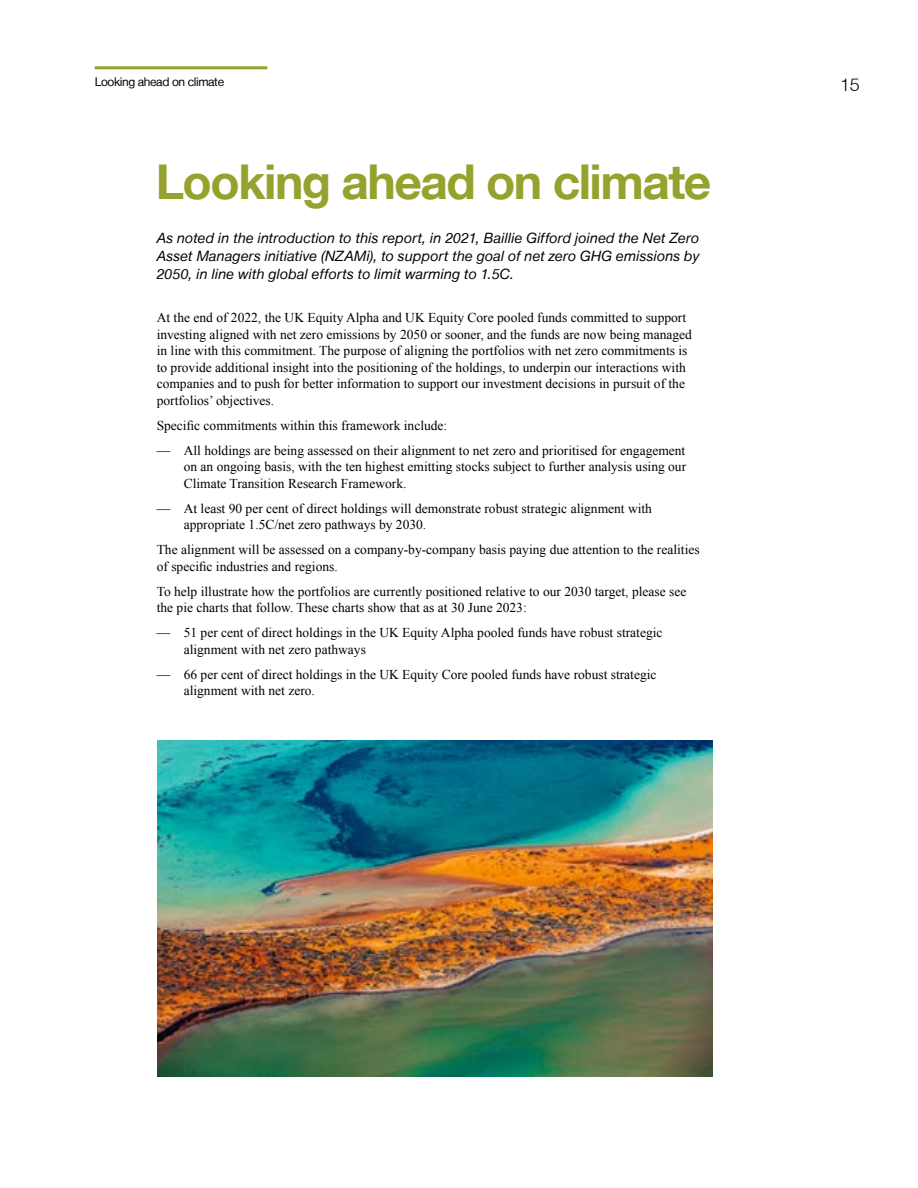
<style>
.page{position:relative;width:918px;height:1188px;background:#fff}
.page>*{position:absolute;margin:0;border:0;box-sizing:border-box;transform-origin:0 0}
.t1{font:700 48px "Helvetica Neue LT";letter-spacing:-.03em;color:#95a22d}
.t2{font:300 18px "Helvetica Neue LT";color:#000}
.t3{font:italic 14.25px/18px "Helvetica Neue LT";letter-spacing:.01em;color:#000;text-align:justify}
.t4{font:13.5px/16.5px "Times New Roman";color:#000}
.t5{font:12px "Helvetica Neue LT";letter-spacing:-.03em;color:#000}
</style>
<div class="page">
<hr style="left:95px;top:66px;width:172px;height:3px;background:#95a22d">
<img style="left:157px;top:741px;width:555px;height:335px">
<p class="t5" style="left:95px;top:75px;width:131px">Looking ahead on climate</p>
<h2 class="t2" style="left:840px;top:73px;width:21px">15</h2>
<h1 class="t1" style="left:156px;top:152px;width:557px">Looking ahead on climate</h1>
<p class="t3" style="left:157px;top:229px;width:544px">As noted in the introduction to this report, in 2021, Baillie Gifford joined the Net Zero Asset Managers initiative (NZAMi), to support the goal of net zero GHG emissions by 2050, in line with global efforts to limit warming to 1.5C.</p>
<p class="t4" style="left:157px;top:309px;width:537px">At the end of 2022, the UK Equity Alpha and UK Equity Core pooled funds committed to support investing aligned with net zero emissions by 2050 or sooner, and the funds are now being managed in line with this commitment. The purpose of aligning the portfolios with net zero commitments is to provide additional insight into the positioning of the holdings, to underpin our interactions with companies and to push for better information to support our investment decisions in pursuit of the portfolios’ objectives.</p>
<p class="t4" style="left:157px;top:417px;width:292px">Specific commitments within this framework include:</p>
<p class="t4" style="left:184px;top:442px;width:504px;text-align:justify;text-indent:-27px">— All holdings are being assessed on their alignment to net zero and prioritised for engagement on an ongoing basis, with the ten highest emitting stocks subject to further analysis using our Climate Transition Research Framework.</p>
<p class="t4" style="left:184px;top:500px;width:470px;text-indent:-27px">— At least 90 per cent of direct holdings will demonstrate robust strategic alignment with appropriate 1.5C/net zero pathways by 2030.</p>
<p class="t4" style="left:157px;top:541px;width:544px">The alignment will be assessed on a company-by-company basis paying due attention to the realities of specific industries and regions.</p>
<p class="t4" style="left:157px;top:583px;width:531px">To help illustrate how the portfolios are currently positioned relative to our 2030 target, please see the pie charts that follow. These charts show that as at 30 June 2023:</p>
<p class="t4" style="left:184px;top:624px;width:480px;text-indent:-27px">— 51 per cent of direct holdings in the UK Equity Alpha pooled funds have robust strategic alignment with net zero pathways</p>
<p class="t4" style="left:184px;top:666px;width:474px;text-indent:-27px">— 66 per cent of direct holdings in the UK Equity Core pooled funds have robust strategic alignment with net zero.</p>
</div>
